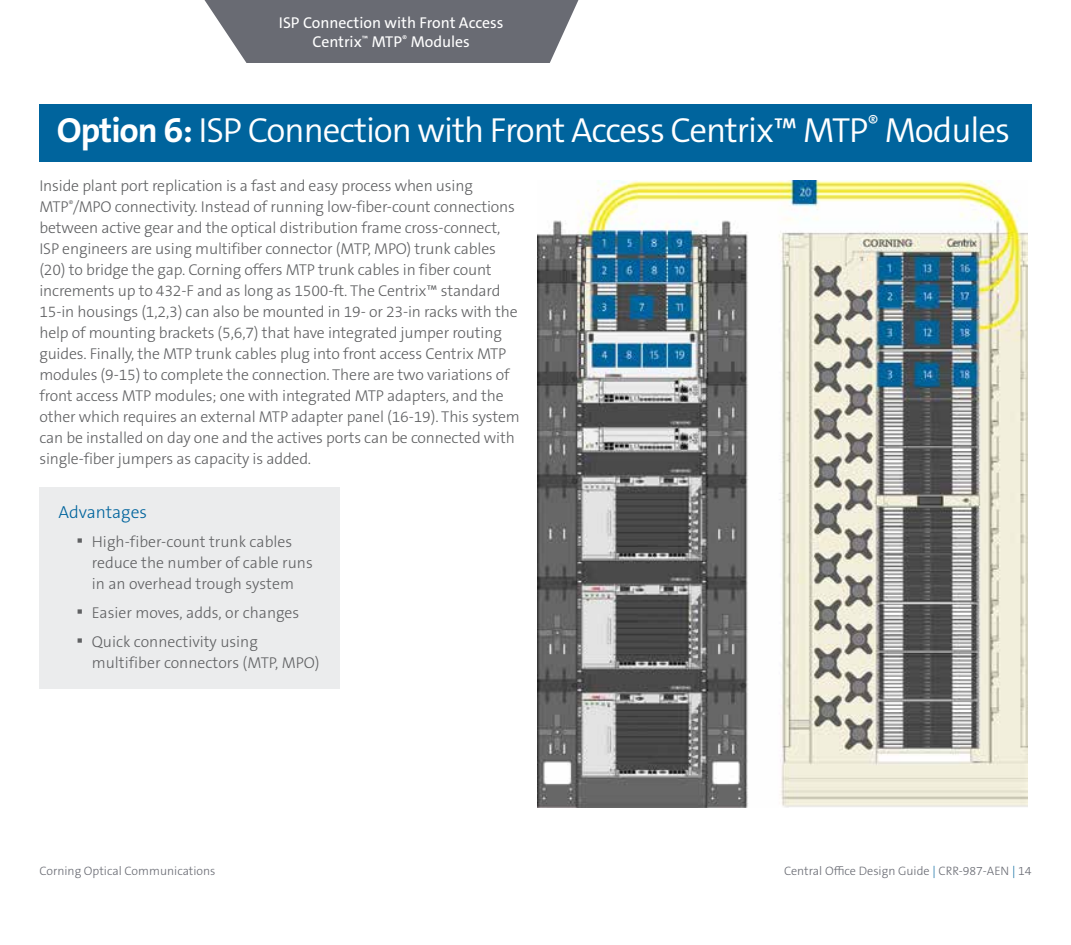
<style>
.page{position:relative;width:1071px;height:945px;background:#fff}
.page>*{position:absolute;margin:0;border:0;box-sizing:border-box;transform-origin:0 0}
.t1{font:300 35px "The Sans C4 s";letter-spacing:-.03em;color:#fff}
.t2{font:300 17.5px "The Sans B W3";color:#00649d}
.t3{font:300 15.75px/21px "The Sans B W3";letter-spacing:-.01em;color:#5f6062}
.t4{font:15.75px/18.9px "The Sans C4 s";color:#fff;text-align:center}
.t5{font:300 12.25px "The Sans B W3";color:#696b73}
.t6{font:7px "The Sans C4 s";color:#5f6062}
.s1{font-weight:700}
.s2{color:#00649d}
</style>
<div class="page">
<div style="left:39px;top:487px;width:300px;height:201px;background:#ebeced"></div>
<img style="left:537px;top:181px;width:491px;height:627px">
<div style="left:39px;top:104px;width:993px;height:58px;background:#00649d"></div>
<svg style="left:205px;top:0;width:373px;height:63px;background:#76787f"></svg>
<p class="t4" style="left:279px;top:13px;width:226px">ISP Connection with Front Access<br>Centrix<sup>™</sup> MTP<sup>®</sup> Modules</p>
<h1 class="t1" style="left:57px;top:108px;width:955px"><span class="s1">Option 6:</span> ISP Connection with Front Access Centrix™ MTP<sup>®</sup> Modules</h1>
<p class="t3" style="left:39px;top:175px;width:482px">Inside plant port replication is a fast and easy process when using MTP<sup>®</sup>/MPO connectivity. Instead of running low-fiber-count connections between active gear and the optical distribution frame cross-connect, ISP engineers are using multifiber connector (MTP, MPO) trunk cables (20) to bridge the gap. Corning offers MTP trunk cables in fiber count increments up to 432-F and as long as 1500-ft. The Centrix™ standard 15-in housings (1,2,3) can also be mounted in 19- or 23-in racks with the help of mounting brackets (5,6,7) that have integrated jumper routing guides. Finally, the MTP trunk cables plug into front access Centrix MTP modules (9-15) to complete the connection. There are two variations of front access MTP modules; one with integrated MTP adapters, and the other which requires an external MTP adapter panel (16-19). This system can be installed on day one and the actives ports can be connected with single-fiber jumpers as capacity is added.</p>
<p class="t2" style="left:59px;top:501px;width:90px">Advantages</p>
<p class="t6" style="left:78px;top:535px;width:6px">▄</p>
<p class="t3" style="left:92px;top:531px;width:222px">High-fiber-count trunk cables reduce the number of cable runs in an overhead trough system</p>
<p class="t6" style="left:78px;top:605px;width:6px">▄</p>
<p class="t3" style="left:92px;top:602px;width:209px">Easier moves, adds, or changes</p>
<p class="t6" style="left:78px;top:634px;width:6px">▄</p>
<p class="t3" style="left:92px;top:631px;width:229px">Quick connectivity using multifiber connectors (MTP, MPO)</p>
<p class="t5" style="left:39px;top:863px;width:178px">Corning Optical Communications</p>
<p class="t5" style="left:784px;top:863px;width:249px">Central Office Design Guide <span class="s2">|</span> CRR-987-AEN <span class="s2">|</span> 14</p>
</div>
